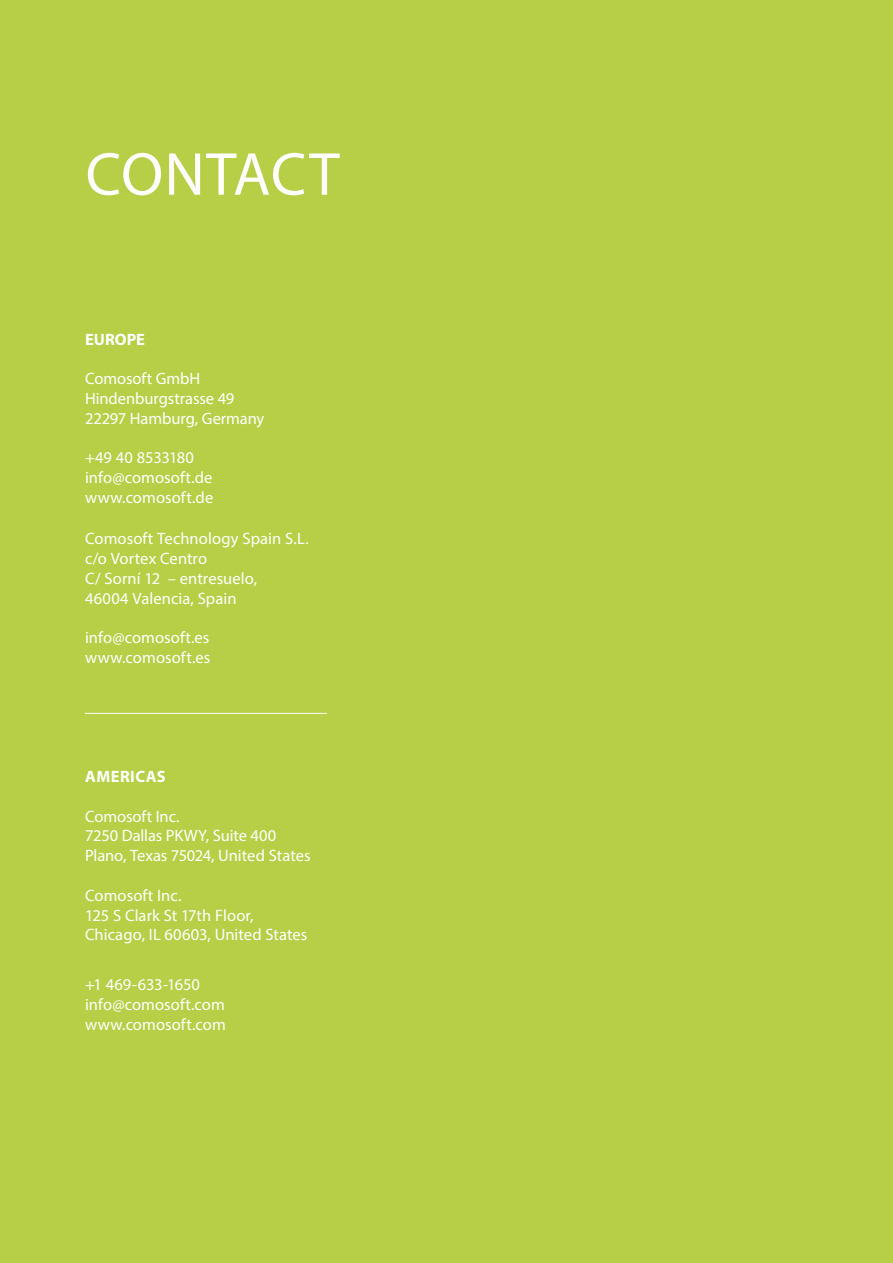
<style>
.page{position:relative;width:893px;height:1263px;background:#b6cf47}
.page>*{position:absolute;margin:0;border:0;box-sizing:border-box;transform-origin:0 0}
.t1{font:61.2px "Myriad Pro";letter-spacing:.015em;color:#fff}
.t2{font:16.5px/19.8px "Myriad Pro";letter-spacing:.005em;color:#fff}
.t3{font:700 16.5px "Myriad Pro";letter-spacing:.02em;color:#fff}
</style>
<div class="page">
<hr style="left:85px;top:713px;width:242px;height:1px;background:#fff">
<h1 class="t1" style="left:86px;top:136px;width:255px">CONTACT</h1>
<p class="t3" style="left:85px;top:328px;width:62px">EUROPE</p>
<p class="t2" style="left:85px;top:368px;width:181px">Comosoft GmbH<br>Hindenburgstrasse 49<br>22297 Hamburg, Germany</p>
<p class="t2" style="left:85px;top:448px;width:130px">+49 40 8533180 info@comosoft.de www.comosoft.de</p>
<p class="t2" style="left:85px;top:529px;width:225px">Comosoft Technology Spain S.L. c/o Vortex Centro<br>C/ Sorní 12 – entresuelo,<br>46004 Valencia, Spain</p>
<p class="t2" style="left:85px;top:628px;width:127px">info@comosoft.es www.comosoft.es</p>
<p class="t3" style="left:85px;top:766px;width:82px">AMERICAS</p>
<p class="t2" style="left:85px;top:806px;width:227px">Comosoft Inc.<br>7250 Dallas PKWY, Suite 400<br>Plano, Texas 75024, United States</p>
<p class="t2" style="left:85px;top:885px;width:224px">Comosoft Inc.<br>125 S Clark St 17th Floor,<br>Chicago, IL 60603, United States</p>
<p class="t2" style="left:85px;top:974px;width:142px">+1 469-633-1650 info@comosoft.com www.comosoft.com</p>
</div>
